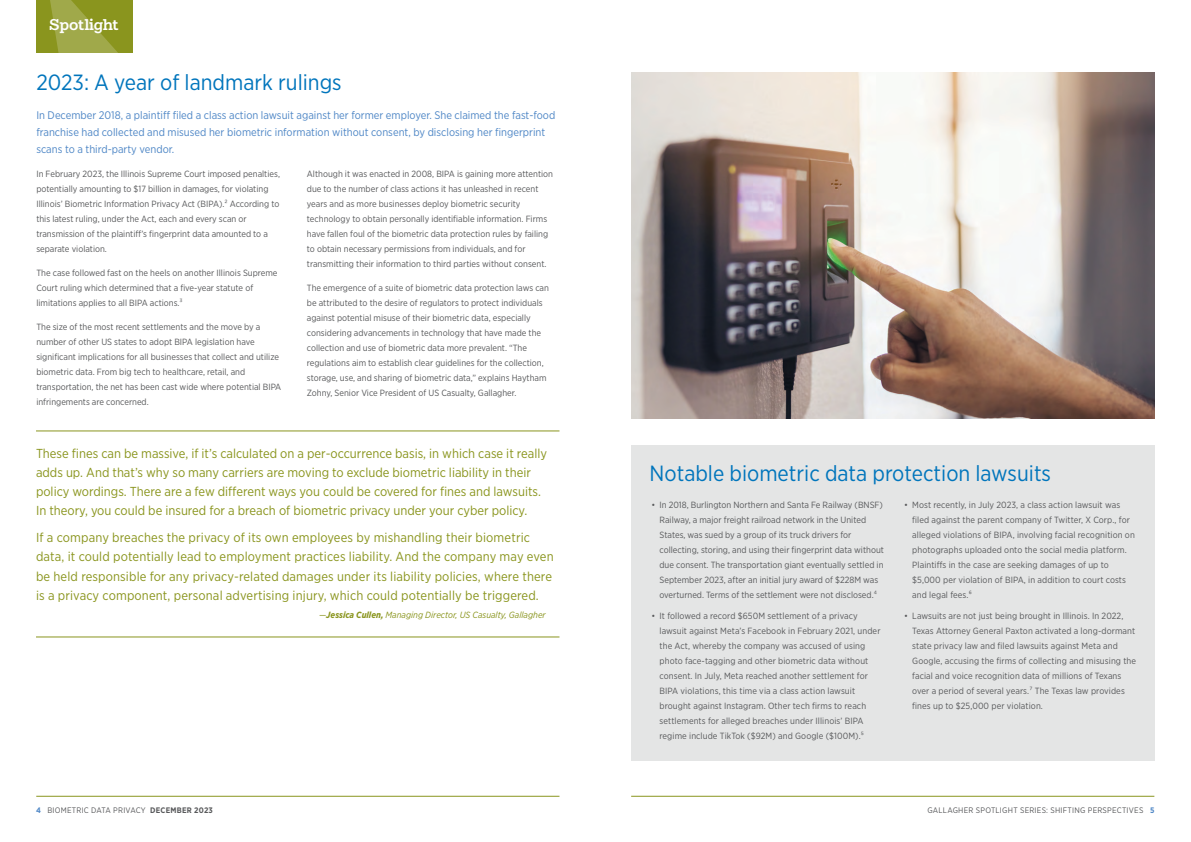
<style>
.page{position:relative;width:1191px;height:842px;background:#fff}
.page>*{position:absolute;margin:0;border:0;box-sizing:border-box;transform-origin:0 0}
.t1{font:22px "Gotham Narrow";color:#0075bc}
.t2{font:500 14.9px "Gallagher Slab";letter-spacing:-.015em;color:#fff}
.t3{font:13px/19px "Gotham Narrow";color:#8a951e}
.t4{font:11px/17px "Gotham Narrow";color:#4f87c6}
.t5{font:9px/15px "Gotham Narrow";color:#58595b}
.t6{font:italic 9px "Gotham Narrow";color:#8a951e}
.t7{font:8px "Gotham Narrow";letter-spacing:.03em;color:#58595b}
.s1{font-weight:700}
.s2{font-weight:700;color:#4f87c6}
</style>
<div class="page">
<hr style="left:36px;top:796px;width:523px;height:1px;background:#8a951e">
<hr style="left:631px;top:796px;width:523px;height:1px;background:#8a951e">
<div style="left:36px;top:0;width:97px;height:53px;background:#8a951e"></div>
<svg style="left:50px;top:0;width:68px;height:53px"></svg>
<div style="left:631px;top:446px;width:524px;height:315px;background:#e4e5e5"></div>
<img style="left:631px;top:72px;width:523px;height:347px">
<hr style="left:36px;top:430px;width:523px;height:1px;background:#8a951e">
<hr style="left:36px;top:636px;width:523px;height:1px;background:#8a951e">
<h2 class="t2" style="left:49px;top:16px;width:71px">Spotlight</h2>
<h1 class="t1" style="left:36px;top:68px;width:307px">2023: A year of landmark rulings</h1>
<p class="t4" style="left:36px;top:106px;width:520px">In December 2018, a plaintiff filed a class action lawsuit against her former employer. She claimed the fast-food franchise had collected and misused her biometric information without consent, by disclosing her fingerprint scans to a third-party vendor.</p>
<p class="t5" style="left:36px;top:166px;width:245px">In February 2023, the Illinois Supreme Court imposed penalties, potentially amounting to $17 billion in damages, for violating Illinois’ Biometric Information Privacy Act (BIPA).² According to this latest ruling, under the Act, each and every scan or transmission of the plaintiff’s fingerprint data amounted to a separate violation.</p>
<p class="t5" style="left:36px;top:265px;width:243px">The case followed fast on the heels on another Illinois Supreme<br>Court ruling which determined that a five-year statute of limitations applies to all BIPA actions.³</p>
<p class="t5" style="left:36px;top:319px;width:246px">The size of the most recent settlements and the move by a number of other US states to adopt BIPA legislation have significant implications for all businesses that collect and utilize biometric data. From big tech to healthcare, retail, and transportation, the net has been cast wide where potential BIPA infringements are concerned.</p>
<p class="t5" style="left:307px;top:166px;width:248px">Although it was enacted in 2008, BIPA is gaining more attention due to the number of class actions it has unleashed in recent years and as more businesses deploy biometric security technology to obtain personally identifiable information. Firms have fallen foul of the biometric data protection rules by failing to obtain necessary permissions from individuals, and for transmitting their information to third parties without consent.</p>
<p class="t5" style="left:307px;top:280px;width:243px">The emergence of a suite of biometric data protection laws can be attributed to the desire of regulators to protect individuals against potential misuse of their biometric data, especially considering advancements in technology that have made the collection and use of biometric data more prevalent. “The regulations aim to establish clear guidelines for the collection, storage, use, and sharing of biometric data,” explains Haytham Zohny, Senior Vice President of US Casualty, Gallagher.</p>
<p class="t3" style="left:36px;top:444px;width:512px">These fines can be massive, if it’s calculated on a per-occurrence basis, in which case it really adds up. And that’s why so many carriers are moving to exclude biometric liability in their policy wordings. There are a few different ways you could be covered for fines and lawsuits.<br>In theory, you could be insured for a breach of biometric privacy under your cyber policy.</p>
<p class="t3" style="left:36px;top:528px;width:519px">If a company breaches the privacy of its own employees by mishandling their biometric data, it could potentially lead to employment practices liability. And the company may even be held responsible for any privacy-related damages under its liability policies, where there is a privacy component, personal advertising injury, which could potentially be triggered.</p>
<p class="t6" style="left:319px;top:610px;width:228px">—<span class="s1">Jessica Cullen,</span> Managing Director, US Casualty, Gallagher</p>
<h1 class="t1" style="left:649px;top:460px;width:403px">Notable biometric data protection lawsuits</h1>
<p class="t5" style="left:659px;top:497px;width:226px;text-indent:-8px">• In 2018, Burlington Northern and Santa Fe Railway (BNSF)<br>Railway, a major freight railroad network in the United States, was sued by a group of its truck drivers for collecting, storing, and using their fingerprint data without due consent. The transportation giant eventually settled in September 2023, after an initial jury award of $228M was overturned. Terms of the settlement were not disclosed.⁴</p>
<p class="t5" style="left:659px;top:608px;width:222px;text-indent:-8px">• It followed a record $650M settlement of a privacy lawsuit against Meta’s Facebook in February 2021, under the Act, whereby the company was accused of using photo face-tagging and other biometric data without consent. In July, Meta reached another settlement for BIPA violations, this time via a class action lawsuit brought against Instagram. Other tech firms to reach settlements for alleged breaches under Illinois’ BIPA regime include TikTok ($92M) and Google ($100M).⁵</p>
<p class="t5" style="left:912px;top:497px;width:224px;text-indent:-8px">• Most recently, in July 2023, a class action lawsuit was filed against the parent company of Twitter, X Corp., for alleged violations of BIPA, involving facial recognition on photographs uploaded onto the social media platform.<br>Plaintiffs in the case are seeking damages of up to $5,000 per violation of BIPA, in addition to court costs and legal fees.⁶</p>
<p class="t5" style="left:912px;top:608px;width:225px;text-indent:-8px">• Lawsuits are not just being brought in Illinois. In 2022, Texas Attorney General Paxton activated a long-dormant state privacy law and filed lawsuits against Meta and Google, accusing the firms of collecting and misusing the facial and voice recognition data of millions of Texans over a period of several years.⁷ The Texas law provides fines up to $25,000 per violation.</p>
<p class="t7" style="left:36px;top:805px;width:178px"><span class="s2">4</span> BIOMETRIC DATA PRIVACY <span class="s1">DECEMBER 2023</span></p>
<p class="t7" style="left:927px;top:805px;width:228px">GALLAGHER SPOTLIGHT SERIES: SHIFTING PERSPECTIVES <span class="s2">5</span></p>
</div>
